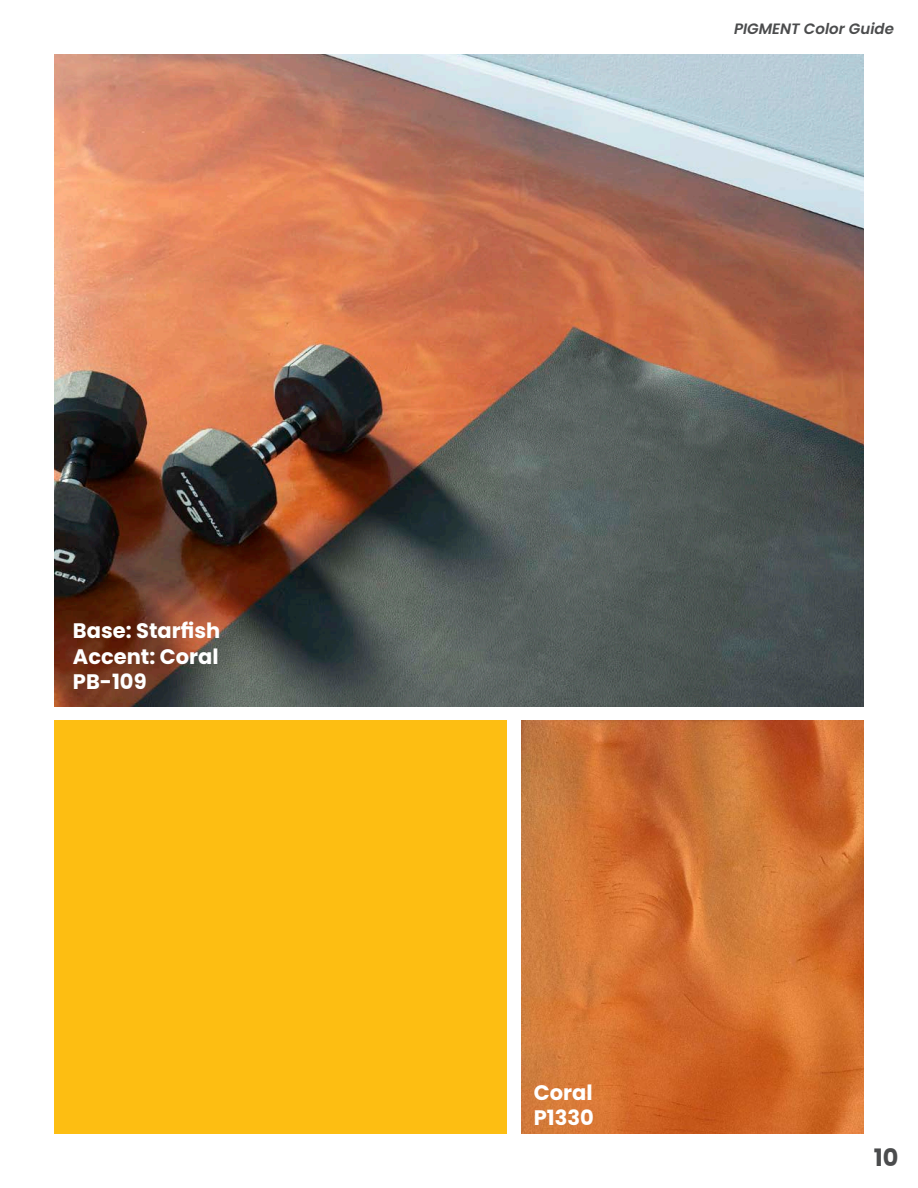
<style>
.page{position:relative;width:918px;height:1188px;background:#fff}
.page>*{position:absolute;margin:0;border:0;box-sizing:border-box;transform-origin:0 0}
.t1{font:700 24px "Poppins";color:#4b4c4d}
.t2{font:700 21px/25.2px "Poppins";color:#fff;text-align:justify}
.t3{font:italic 600 15px "Poppins";color:#4b4c4d}
</style>
<div class="page">
<img style="left:54px;top:54px;width:810px;height:652px">
<div style="left:54px;top:720px;width:453px;height:414px;background:#fdbe12"></div>
<img style="left:522px;top:720px;width:342px;height:414px">
<p class="t2" style="left:73px;top:618px;width:149px">Base: Starfish Accent: Coral PB-109</p>
<p class="t3" style="left:734px;top:20px;width:161px">PIGMENT Color Guide</p>
<p class="t2" style="left:534px;top:1080px;width:62px">Coral<br>P1330</p>
<p class="t1" style="left:874px;top:1144px;width:26px">10</p>
</div>
